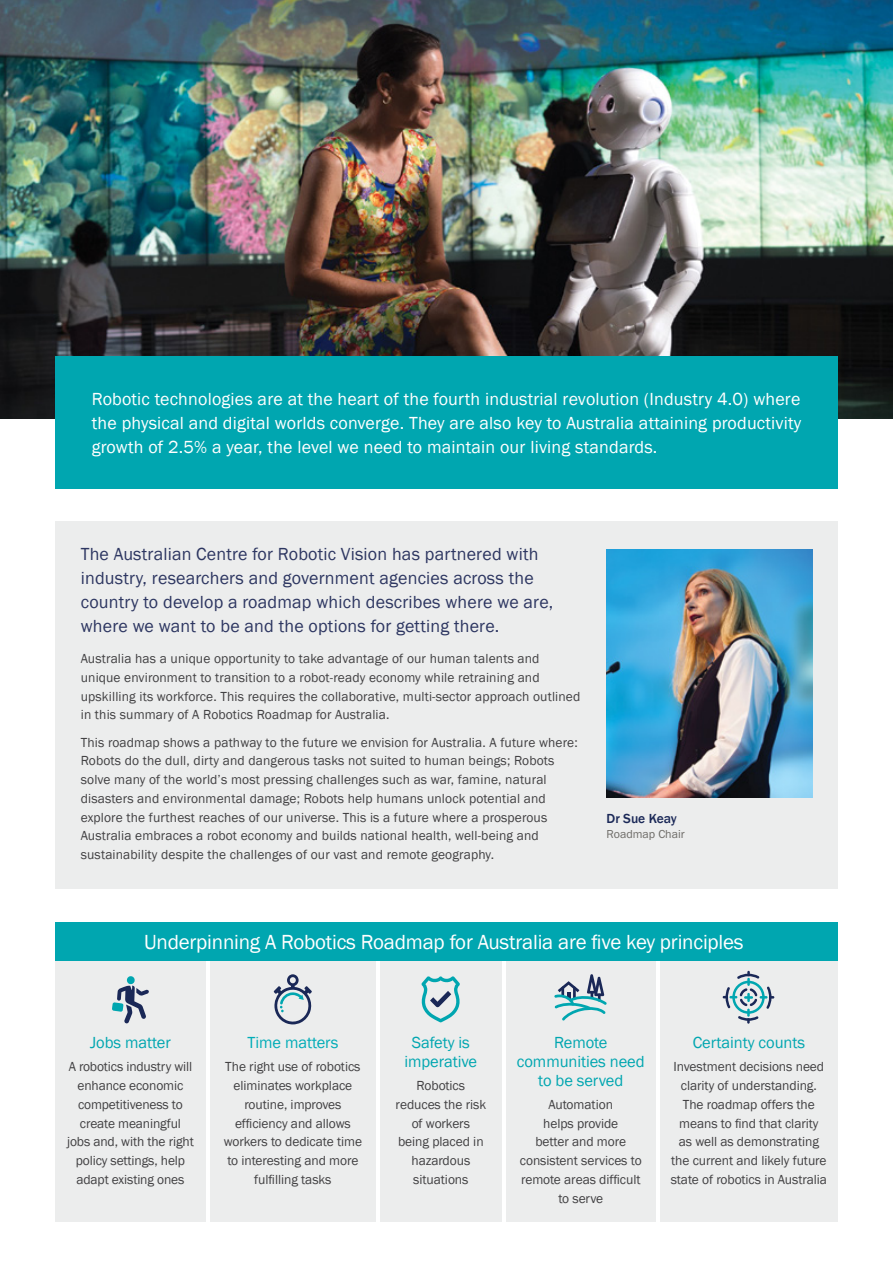
<style>
.page{position:relative;width:893px;height:1263px;background:#fff}
.page>*{position:absolute;margin:0;border:0;box-sizing:border-box;transform-origin:0 0}
.t1{font:21px "Franklin Gothic";letter-spacing:-.01em;color:#fff}
.chapter_summary_intr{font:18px/24px "Franklin Gothic";letter-spacing:.01em;color:#fff;text-align:justify}
.case_study_intro_par{font:18px/24px "Franklin Gothic";letter-spacing:.01em;color:#2d3661}
.body_copy{font:16.5px/18.8px "Franklin Gothic";letter-spacing:-.005em;color:#00a6b0;text-align:center}
.body_copy-2{font:16.5px "Franklin Gothic";letter-spacing:-.005em;color:#00acb7}
.body_copy-3{font:13.5px/18.8px "Franklin Gothic";color:#414042;text-align:center}
.body_copy-4{font:500 13.5px "Franklin Gothic";color:#1a2857}
.body_copy-5{font:12px "Franklin Gothic URW Boo";color:#6d6b67}
</style>
<div class="page">
<div style="left:55px;top:521px;width:783px;height:368px;background:#eceded"></div>
<img style="left:607px;top:550px;width:205px;height:248px">
<div style="left:55px;top:960px;width:151px;height:262px;background:#eceded"></div>
<div style="left:210px;top:960px;width:166px;height:262px;background:#eceded"></div>
<div style="left:380px;top:960px;width:121px;height:262px;background:#eceded"></div>
<div style="left:660px;top:960px;width:178px;height:262px;background:#eceded"></div>
<div style="left:506px;top:960px;width:150px;height:262px;background:#eceded"></div>
<div style="left:55px;top:922px;width:783px;height:38px;background:#00a6b0"></div>
<svg style="left:112px;top:976px;width:37px;height:47px"></svg>
<svg style="left:273px;top:974px;width:39px;height:50px"></svg>
<svg style="left:421px;top:976px;width:39px;height:46px"></svg>
<svg style="left:723px;top:971px;width:51px;height:53px"></svg>
<svg style="left:554px;top:974px;width:53px;height:46px"></svg>
<img style="left:0;top:0;width:893px;height:418px">
<div style="left:55px;top:356px;width:783px;height:132px;background:#00a6b0"></div>
<p class="chapter_summary_intr" style="left:92px;top:387px;width:711px">Robotic technologies are at the heart of the fourth industrial revolution (Industry 4.0) where the physical and digital worlds converge. They are also key to Australia attaining productivity growth of 2.5% a year, the level we need to maintain our living standards.</p>
<p class="case_study_intro_par" style="left:81px;top:542px;width:474px">The Australian Centre for Robotic Vision has partnered with industry, researchers and government agencies across the country to develop a roadmap which describes where we are, where we want to be and the options for getting there.</p>
<p class="body_copy-3" style="left:81px;top:649px;width:501px;text-align:left">Australia has a unique opportunity to take advantage of our human talents and unique environment to transition to a robot-ready economy while retraining and upskilling its workforce. This requires the collaborative, multi-sector approach outlined in this summary of A Robotics Roadmap for Australia.</p>
<p class="body_copy-3" style="left:81px;top:733px;width:499px;text-align:left">This roadmap shows a pathway to the future we envision for Australia. A future where:<br>Robots do the dull, dirty and dangerous tasks not suited to human beings; Robots solve many of the world’s most pressing challenges such as war, famine, natural disasters and environmental damage; Robots help humans unlock potential and explore the furthest reaches of our universe. This is a future where a prosperous Australia embraces a robot economy and builds national health, well-being and sustainability despite the challenges of our vast and remote geography.</p>
<p class="body_copy-4" style="left:607px;top:810px;width:72px">Dr Sue Keay</p>
<p class="body_copy-5" style="left:607px;top:827px;width:80px">Roadmap Chair</p>
<p class="t1" style="left:144px;top:928px;width:601px">Underpinning A Robotics Roadmap for Australia are five key principles</p>
<p class="body_copy" style="left:90px;top:1034px;width:82px">Jobs matter</p>
<p class="body_copy-3" style="left:67px;top:1058px;width:128px">A robotics industry will enhance economic competitiveness to create meaningful jobs and, with the right policy settings, help adapt existing ones</p>
<p class="body_copy-2" style="left:247px;top:1033px;width:92px">Time matters</p>
<p class="body_copy-3" style="left:224px;top:1058px;width:140px">The right use of robotics eliminates workplace routine, improves efficiency and allows workers to dedicate time to interesting and more fulfilling tasks</p>
<p class="body_copy" style="left:405px;top:1034px;width:74px">Safety is imperative</p>
<p class="body_copy-3" style="left:396px;top:1076px;width:92px">Robotics reduces the risk of workers being placed in hazardous situations</p>
<p class="body_copy" style="left:517px;top:1034px;width:129px">Remote communities need to be served</p>
<p class="body_copy-3" style="left:520px;top:1095px;width:123px">Automation<br>helps provide<br>better and more consistent services to remote areas difficult to serve</p>
<p class="body_copy" style="left:693px;top:1034px;width:114px">Certainty counts</p>
<p class="body_copy-3" style="left:671px;top:1058px;width:158px">Investment decisions need clarity of understanding.<br>The roadmap offers the means to find that clarity<br>as well as demonstrating the current and likely future state of robotics in Australia</p>
</div>
